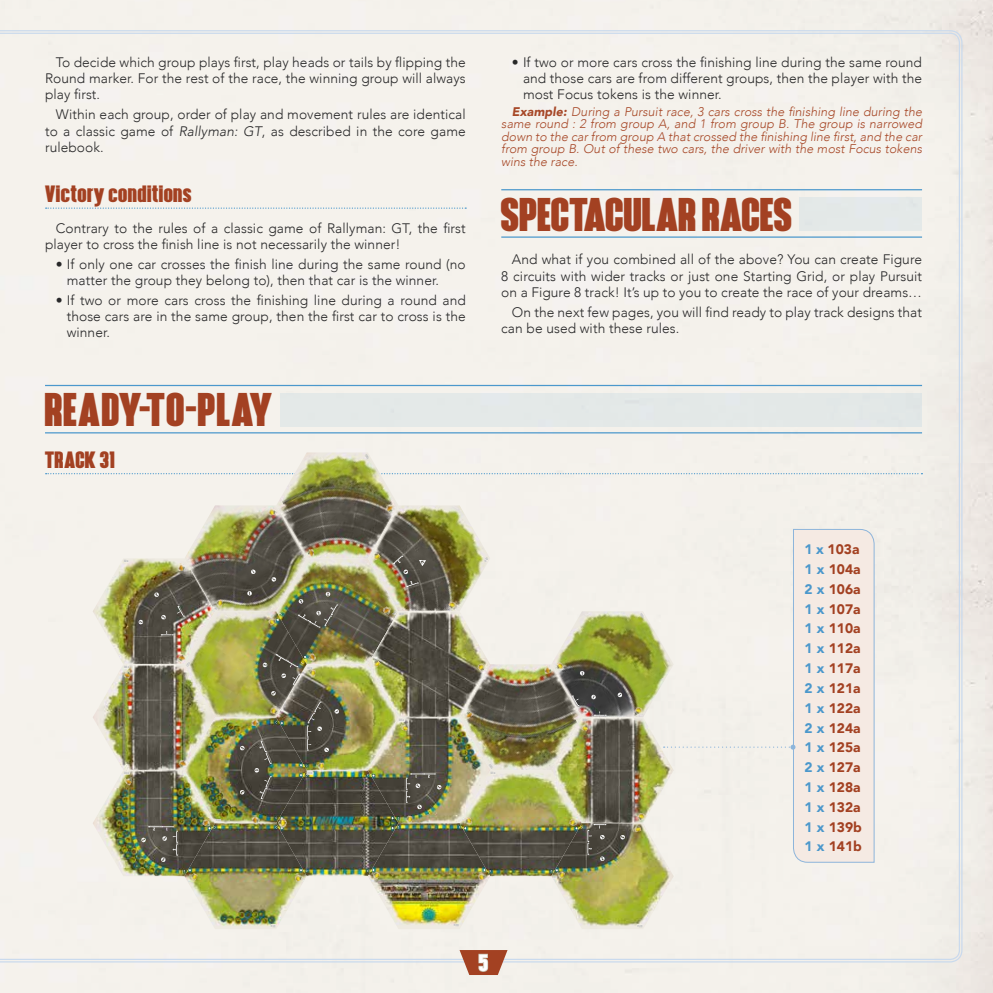
<style>
.page{position:relative;width:993px;height:993px;background:#fff}
.page>*{position:absolute;margin:0;border:0;box-sizing:border-box;transform-origin:0 0}
.t1{font:45px "Hennigar";letter-spacing:.005em;color:#a34122}
.t2{font:45px "Hennigar";letter-spacing:.025em;color:#a34122}
.t3{font:22.5px "Hennigar";letter-spacing:.025em;color:#a34122}
.t4{font:22.5px "Hennigar";color:#fff}
.t5{font:300 13.75px/16.2px "Avenir";letter-spacing:.005em;color:#282829;text-align:justify}
.t6{font:900 13.75px/19.8px "Avenir";letter-spacing:.005em;color:#a34122}
.t7{font:italic 300 12.5px/12.5px "Avenir";letter-spacing:.005em;color:#a74828;text-align:justify}
.t8{font:3.12px "Hennigar";color:#bbbdbe}
.s1{font-style:italic}
.s2{font-weight:900}
.s3{color:#4b98cc}
</style>
<div class="page">
<img style="left:0;top:0;width:992px;height:992px">
<div style="left:0;top:33px;width:959px;height:926px;background:#f5f2ec"></div>
<svg style="left:459px;top:949px;width:48px;height:25px"></svg>
<svg style="left:46px;top:207px;width:420px;height:2px"></svg>
<hr style="left:501px;top:189px;width:420px;height:1px;background:#4b98cc">
<hr style="left:501px;top:236px;width:420px;height:2px;background:#4b98cc">
<div style="left:799px;top:197px;width:122px;height:33px;background:#e4e9e8"></div>
<hr style="left:45px;top:385px;width:876px;height:1px;background:#4b98cc">
<hr style="left:45px;top:432px;width:876px;height:1px;background:#4b98cc">
<div style="left:280px;top:393px;width:641px;height:33px;background:#e3e9e8"></div>
<svg style="left:46px;top:473px;width:873px;height:1px"></svg>
<img style="left:93px;top:558px;width:91px;height:212px">
<svg style="left:161px;top:614px;width:5px;height:5px"></svg>
<svg style="left:154px;top:592px;width:5px;height:5px"></svg>
<svg style="left:138px;top:619px;width:5px;height:5px"></svg>
<svg style="left:123px;top:559px;width:6px;height:3px"></svg>
<svg style="left:177px;top:562px;width:7px;height:9px"></svg>
<svg style="left:161px;top:630px;width:12px;height:5px"></svg>
<svg style="left:177px;top:606px;width:7px;height:10px"></svg>
<img style="left:276px;top:452px;width:122px;height:318px">
<svg style="left:306px;top:591px;width:32px;height:36px"></svg>
<svg style="left:306px;top:548px;width:8px;height:10px"></svg>
<svg style="left:384px;top:502px;width:12px;height:3px"></svg>
<img style="left:184px;top:505px;width:122px;height:318px">
<svg style="left:267px;top:505px;width:10px;height:10px"></svg>
<svg style="left:213px;top:599px;width:9px;height:11px"></svg>
<svg style="left:251px;top:569px;width:4px;height:5px"></svg>
<svg style="left:271px;top:577px;width:5px;height:4px"></svg>
<svg style="left:247px;top:591px;width:5px;height:4px"></svg>
<img style="left:368px;top:505px;width:122px;height:212px">
<svg style="left:407px;top:581px;width:11px;height:6px"></svg>
<svg style="left:393px;top:556px;width:15px;height:18px"></svg>
<svg style="left:483px;top:556px;width:6px;height:6px"></svg>
<svg style="left:447px;top:600px;width:10px;height:10px"></svg>
<svg style="left:369px;top:550px;width:12px;height:11px"></svg>
<svg style="left:419px;top:559px;width:7px;height:6px"></svg>
<svg style="left:177px;top:759px;width:11px;height:10px"></svg>
<svg style="left:121px;top:665px;width:11px;height:13px"></svg>
<svg style="left:307px;top:701px;width:32px;height:50px;background:#545048"></svg>
<img style="left:459px;top:664px;width:92px;height:211px">
<svg style="left:461px;top:708px;width:12px;height:9px"></svg>
<svg style="left:177px;top:653px;width:14px;height:14px"></svg>
<svg style="left:262px;top:662px;width:5px;height:5px"></svg>
<svg style="left:271px;top:690px;width:5px;height:5px"></svg>
<svg style="left:276px;top:652px;width:41px;height:32px"></svg>
<svg style="left:269px;top:704px;width:10px;height:10px"></svg>
<svg style="left:266px;top:612px;width:16px;height:13px"></svg>
<svg style="left:476px;top:661px;width:11px;height:11px"></svg>
<svg style="left:369px;top:657px;width:12px;height:11px"></svg>
<img style="left:551px;top:611px;width:122px;height:317px">
<svg style="left:639px;top:611px;width:6px;height:7px"></svg>
<svg style="left:633px;top:706px;width:10px;height:10px"></svg>
<svg style="left:543px;top:661px;width:22px;height:12px"></svg>
<svg style="left:617px;top:692px;width:5px;height:5px"></svg>
<svg style="left:591px;top:694px;width:4px;height:5px"></svg>
<svg style="left:579px;top:670px;width:5px;height:5px"></svg>
<svg style="left:572px;top:695px;width:6px;height:11px"></svg>
<svg style="left:594px;top:711px;width:12px;height:4px"></svg>
<img style="left:93px;top:770px;width:122px;height:105px">
<svg style="left:141px;top:826px;width:36px;height:35px"></svg>
<svg style="left:123px;top:770px;width:11px;height:15px"></svg>
<img style="left:276px;top:770px;width:92px;height:105px">
<svg style="left:490px;top:762px;width:6px;height:12px"></svg>
<svg style="left:254px;top:740px;width:17px;height:59px"></svg>
<svg style="left:240px;top:789px;width:4px;height:5px"></svg>
<svg style="left:240px;top:745px;width:4px;height:5px"></svg>
<svg style="left:275px;top:720px;width:8px;height:4px"></svg>
<svg style="left:299px;top:761px;width:25px;height:15px"></svg>
<svg style="left:251px;top:717px;width:9px;height:9px"></svg>
<svg style="left:251px;top:814px;width:9px;height:8px"></svg>
<img style="left:368px;top:717px;width:122px;height:211px">
<svg style="left:406px;top:773px;width:35px;height:35px"></svg>
<svg style="left:366px;top:773px;width:9px;height:4px"></svg>
<svg style="left:398px;top:718px;width:12px;height:13px"></svg>
<svg style="left:579px;top:721px;width:10px;height:10px"></svg>
<img style="left:184px;top:823px;width:122px;height:105px">
<svg style="left:270px;top:923px;width:6px;height:4px"></svg>
<svg style="left:275px;top:816px;width:12px;height:13px"></svg>
<svg style="left:201px;top:816px;width:20px;height:13px"></svg>
<svg style="left:183px;top:868px;width:15px;height:13px"></svg>
<svg style="left:293px;top:868px;width:15px;height:13px"></svg>
<svg style="left:453px;top:923px;width:6px;height:3px"></svg>
<svg style="left:458px;top:816px;width:15px;height:13px"></svg>
<svg style="left:391px;top:814px;width:21px;height:15px"></svg>
<svg style="left:476px;top:868px;width:15px;height:12px"></svg>
<svg style="left:366px;top:868px;width:14px;height:12px"></svg>
<svg style="left:636px;top:923px;width:7px;height:4px"></svg>
<svg style="left:620px;top:834px;width:4px;height:5px"></svg>
<svg style="left:568px;top:816px;width:37px;height:44px;background:#646251"></svg>
<svg style="left:631px;top:812px;width:15px;height:20px"></svg>
<svg style="left:550px;top:868px;width:15px;height:12px"></svg>
<div style="left:663px;top:528px;width:211px;height:334px;background:#f5f0ea"></div>
<p class="t5" style="left:45px;top:54px;width:422px;text-indent:11px">To decide which group plays first, play heads or tails by flipping the Round marker. For the rest of the race, the winning group will always play first.</p>
<p class="t5" style="left:45px;top:106px;width:422px;text-indent:11px">Within each group, order of play and movement rules are identical to a classic game of <span class="s1">Rallyman: GT</span>, as described in the core game rulebook.</p>
<h2 class="t3" style="left:45px;top:180px;width:148px">Victory conditions</h2>
<p class="t5" style="left:45px;top:220px;width:422px;text-indent:11px">Contrary to the rules of a classic game of Rallyman: GT, the first player to cross the finish line is not necessarily the winner!</p>
<p class="t5" style="left:67px;top:256px;width:400px;text-indent:-11px"><span class="s2">•</span> If only one car crosses the finish line during the same round (no matter the group they belong to), then that car is the winner.</p>
<p class="t5" style="left:67px;top:292px;width:400px;text-indent:-11px"><span class="s2">•</span> If two or more cars cross the finishing line during a round and those cars are in the same group, then the first car to cross is the winner.</p>
<h1 class="t2" style="left:45px;top:383px;width:229px">READY-TO-PLAY</h1>
<h2 class="t3" style="left:45px;top:446px;width:71px">TRACK 31</h2>
<p class="t8" style="left:367px;top:453px;width:6px;rotate:60deg">106 a</p>
<p class="t5" style="left:523px;top:54px;width:400px;text-indent:-11px"><span class="s2">•</span> If two or more cars cross the finishing line during the same round and those cars are from different groups, then the player with the most Focus tokens is the winner.</p>
<p class="t7" style="left:501px;top:105px;width:422px;text-indent:11px"><span class="s2">Example:</span> During a Pursuit race, 3 cars cross the finishing line during the same round : 2 from group A, and 1 from group B. The group is narrowed down to the car from group A that crossed the finishing line first, and the car from group B. Out of these two cars, the driver with the most Focus tokens wins the race.</p>
<h1 class="t1" style="left:501px;top:187px;width:292px">SPECTACULAR RACES</h1>
<p class="t5" style="left:501px;top:251px;width:422px;text-indent:11px">And what if you combined all of the above? You can create Figure 8 circuits with wider tracks or just one Starting Grid, or play Pursuit on a Figure 8 track! It’s up to you to create the race of your dreams…</p>
<p class="t5" style="left:501px;top:304px;width:422px;text-indent:11px">On the next few pages, you will find ready to play track designs that can be used with these rules.</p>
<p class="t8" style="left:124px;top:559px;width:6px">112 a</p>
<p class="t8" style="left:215px;top:610px;width:6px;rotate:-120deg">110 a</p>
<p class="t8" style="left:185px;top:665px;width:6px;rotate:-60deg">127 a</p>
<p class="t8" style="left:124px;top:664px;width:6px">104 a</p>
<p class="t8" style="left:307px;top:665px;width:6px">122 a</p>
<p class="t8" style="left:489px;top:558px;width:6px;rotate:120deg">117 a</p>
<p class="t8" style="left:397px;top:611px;width:7px;rotate:120deg">124 a</p>
<p class="t8" style="left:399px;top:612px;width:6px">141 b</p>
<p class="t8" style="left:642px;top:612px;width:6px;rotate:60deg">107 a</p>
<p class="t8" style="left:399px;top:718px;width:6px">125 a</p>
<p class="t8" style="left:582px;top:717px;width:6px">103 a</p>
<p class="t8" style="left:490px;top:769px;width:6px;rotate:-120deg">106 a</p>
<p class="t8" style="left:124px;top:770px;width:7px">124 a</p>
<p class="t8" style="left:307px;top:770px;width:6px">139 b</p>
<p class="t8" style="left:491px;top:770px;width:6px">121 a</p>
<p class="t8" style="left:221px;top:822px;width:6px;rotate:-180deg">128 a</p>
<p class="t8" style="left:275px;top:927px;width:6px;rotate:-180deg">121 a</p>
<p class="t8" style="left:458px;top:927px;width:6px;rotate:-180deg">132 a</p>
<p class="t8" style="left:642px;top:927px;width:6px;rotate:-180deg">127 a</p>
<h2 class="t4" style="left:479px;top:949px;width:11px">5</h2>
<p class="t6" style="left:804px;top:539px;width:59px"><span class="s3">1 x</span> 103a<br><span class="s3">1 x</span> 104a<br><span class="s3">2 x</span> 106a<br><span class="s3">1 x</span> 107a<br><span class="s3">1 x</span> 110a<br><span class="s3">1 x</span> 112a<br><span class="s3">1 x</span> 117a<br><span class="s3">2 x</span> 121a<br><span class="s3">1 x</span> 122a<br><span class="s3">2 x</span> 124a<br><span class="s3">1 x</span> 125a<br><span class="s3">2 x</span> 127a<br><span class="s3">1 x</span> 128a<br><span class="s3">1 x</span> 132a<br><span class="s3">1 x</span> 139b<br><span class="s3">1 x</span> 141b</p>
</div>
